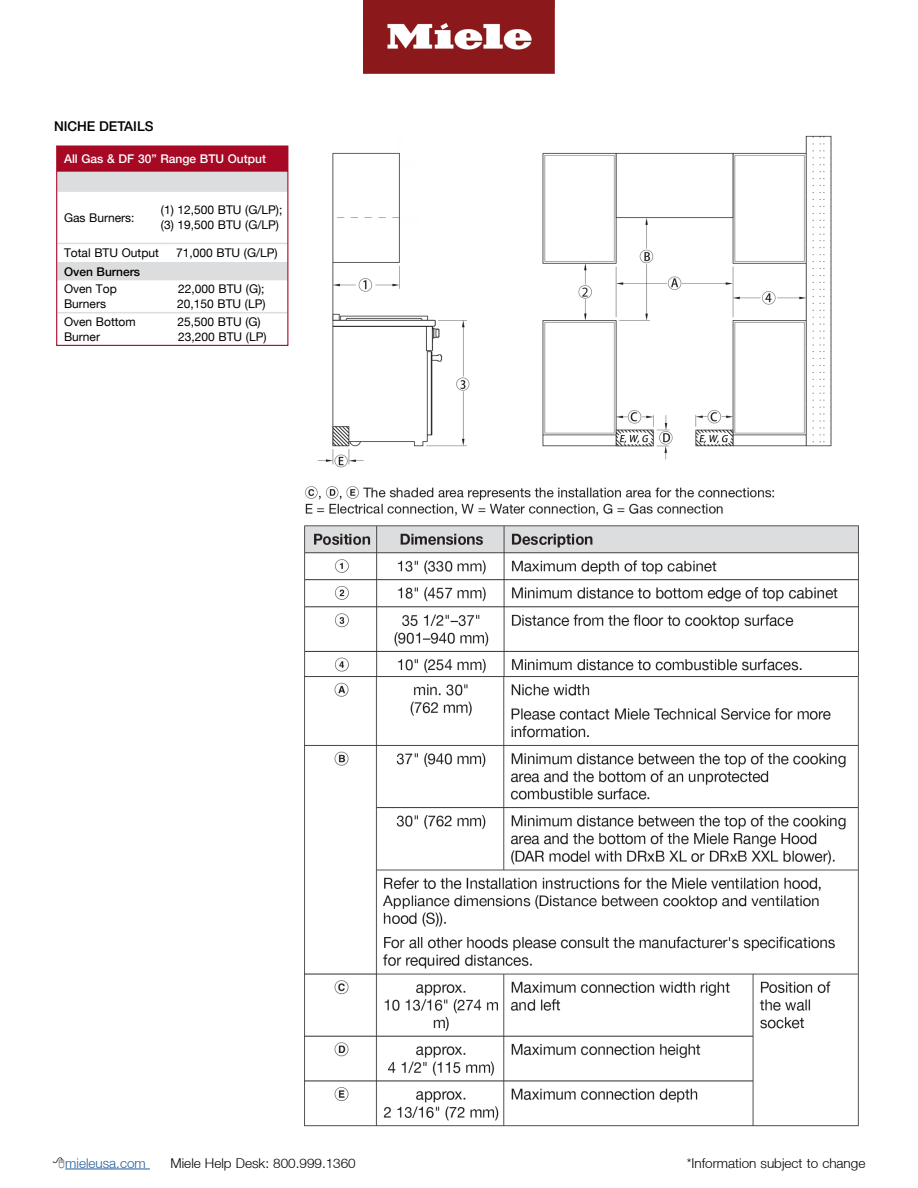
<style>
.page{position:relative;width:918px;height:1188px;background:#fff}
.page>*{position:absolute;margin:0;border:0;box-sizing:border-box;transform-origin:0 0}
.t1{font:300 13.5px "Helvetica Neue LT";color:#000}
.t2{font:300 13.5px "Helvetica Neue LT";color:#215e9e}
.t3{font:500 13.5px "Helvetica Neue LT";color:#000}
.t4{font:12px/14.4px "Helvetica Neue LT";color:#000}
.t5{font:500 12px "Helvetica Neue LT";color:#fff}
.t6{font:500 12px "Helvetica Neue LT";color:#000}
</style>
<div class="page">
<hr style="left:65px;top:1169px;width:85px;height:1px;background:#215e9e">
<img style="left:363px;top:0;width:192px;height:73px">
<img style="left:305px;top:135px;width:554px;height:992px">
<div style="left:57px;top:147px;width:230px;height:25px;background:#a70925"></div>
<svg style="left:58px;top:172px;width:228px;height:142px"></svg>
<hr style="left:57px;top:243px;width:104px;height:1px;background:#dcddde">
<hr style="left:161px;top:243px;width:126px;height:1px;background:#dcddde">
<hr style="left:57px;top:312px;width:104px;height:1px;background:#dcddde">
<hr style="left:161px;top:312px;width:126px;height:1px;background:#dcddde">
<div style="left:56px;top:146px;width:232px;height:200px;border:1px solid #a70925"></div>
<p class="t3" style="left:54px;top:118px;width:101px">NICHE DETAILS</p>
<p class="t5" style="left:64px;top:152px;width:203px">All Gas &amp; DF 30” Range BTU Output</p>
<p class="t4" style="left:64px;top:210px;width:72px">Gas Burners:</p>
<p class="t4" style="left:161px;top:203px;width:123px">(1) 12,500 BTU (G/LP); (3) 19,500 BTU (G/LP)</p>
<p class="t4" style="left:64px;top:246px;width:96px">Total BTU Output</p>
<p class="t4" style="left:176px;top:246px;width:103px">71,000 BTU (G/LP)</p>
<p class="t6" style="left:64px;top:264px;width:78px">Oven Burners</p>
<p class="t4" style="left:64px;top:282px;width:54px">Oven Top<br>Burners</p>
<p class="t4" style="left:177px;top:282px;width:90px">22,000 BTU (G);<br>20,150 BTU (LP)</p>
<p class="t4" style="left:64px;top:315px;width:73px">Oven Bottom<br>Burner</p>
<p class="t4" style="left:178px;top:315px;width:90px">25,500 BTU (G)<br>23,200 BTU (LP)</p>
<p class="t2" style="left:65px;top:1155px;width:82px">mieleusa.com</p>
<p class="t1" style="left:171px;top:1155px;width:187px">Miele Help Desk: 800.999.1360</p>
<p class="t1" style="left:687px;top:1155px;width:180px">*Information subject to change</p>
</div>
